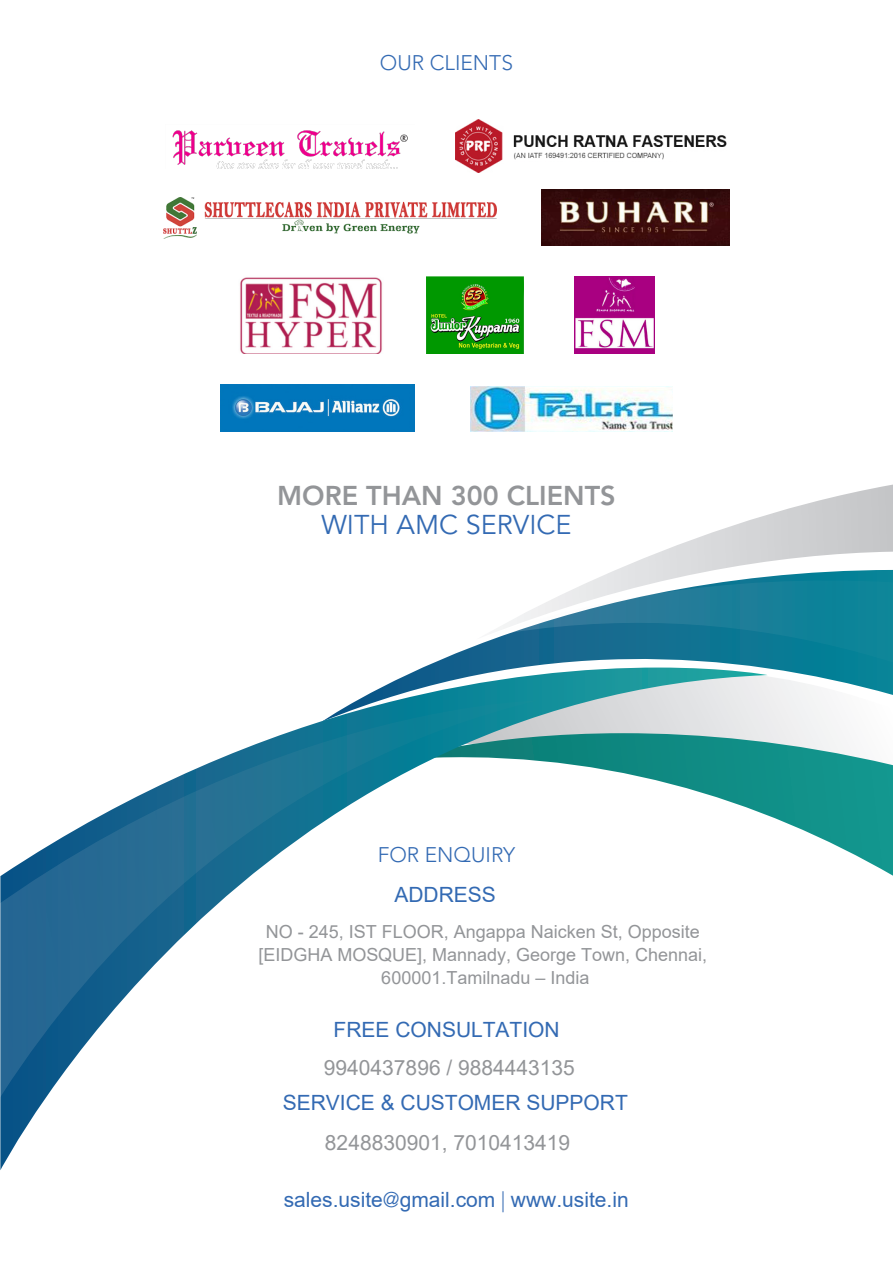
<style>
.page{position:relative;width:893px;height:1263px;background:#fff}
.page>*{position:absolute;margin:0;border:0;box-sizing:border-box;transform-origin:0 0}
.t1{font:800 27px "Avenir LT Std";color:#939598}
.t2{font:27px "Avenir LT Std";color:#336ab3}
.t3{font:21px "Arial";color:#336ab3}
.t4{font:21px "Arial";color:#939598}
.t5{font:300 21px "Avenir LT Std";color:#336ab3}
.t6{font:18px/23px "Arial";color:#939598;text-align:center}
.s1{font-family:"Avenir LT Std";font-weight:300}
</style>
<div class="page">
<svg style="left:487px;top:639px;width:406px;height:7px;background:#117392"></svg>
<svg style="left:424px;top:646px;width:469px;height:87px"></svg>
<svg style="left:493px;top:485px;width:400px;height:154px"></svg>
<svg style="left:768px;top:733px;width:125px;height:143px"></svg>
<svg style="left:358px;top:667px;width:410px;height:149px"></svg>
<svg style="left:0;top:700px;width:537px;height:470px"></svg>
<img style="left:541px;top:190px;width:188px;height:55px">
<img style="left:164px;top:197px;width:333px;height:41px">
<img style="left:240px;top:277px;width:142px;height:77px">
<img style="left:574px;top:277px;width:80px;height:77px">
<img style="left:427px;top:277px;width:96px;height:77px">
<img style="left:455px;top:120px;width:272px;height:53px">
<img style="left:172px;top:130px;width:236px;height:38px">
<img style="left:220px;top:384px;width:195px;height:48px">
<img style="left:470px;top:386px;width:203px;height:46px">
<p class="t5" style="left:380px;top:50px;width:135px">OUR CLIENTS</p>
<p class="t1" style="left:277px;top:480px;width:340px">MORE THAN 300 CLIENTS</p>
<p class="t2" style="left:321px;top:510px;width:252px">WITH AMC SERVICE</p>
<p class="t5" style="left:378px;top:842px;width:139px">FOR ENQUIRY</p>
<p class="t3" style="left:394px;top:882px;width:103px">ADDRESS</p>
<p class="t6" style="left:258px;top:920px;width:450px">NO - 245, IST FLOOR, Angappa Naicken St, Opposite [EIDGHA MOSQUE], Mannady, George Town, Chennai,<br>600001.Tamilnadu – India</p>
<p class="t3" style="left:334px;top:1018px;width:228px">FREE CONSULTATION</p>
<p class="t4" style="left:324px;top:1056px;width:252px">9940437896 / 9884443135</p>
<p class="t3" style="left:283px;top:1091px;width:347px">SERVICE &amp; CUSTOMER SUPPORT</p>
<p class="t4" style="left:325px;top:1131px;width:247px">8248830901, 7010413419</p>
<p class="t3" style="left:284px;top:1188px;width:346px">sales.usite<span class="s1">@</span>gmail.com <span class="s1">|</span> www.usite.in</p>
</div>
